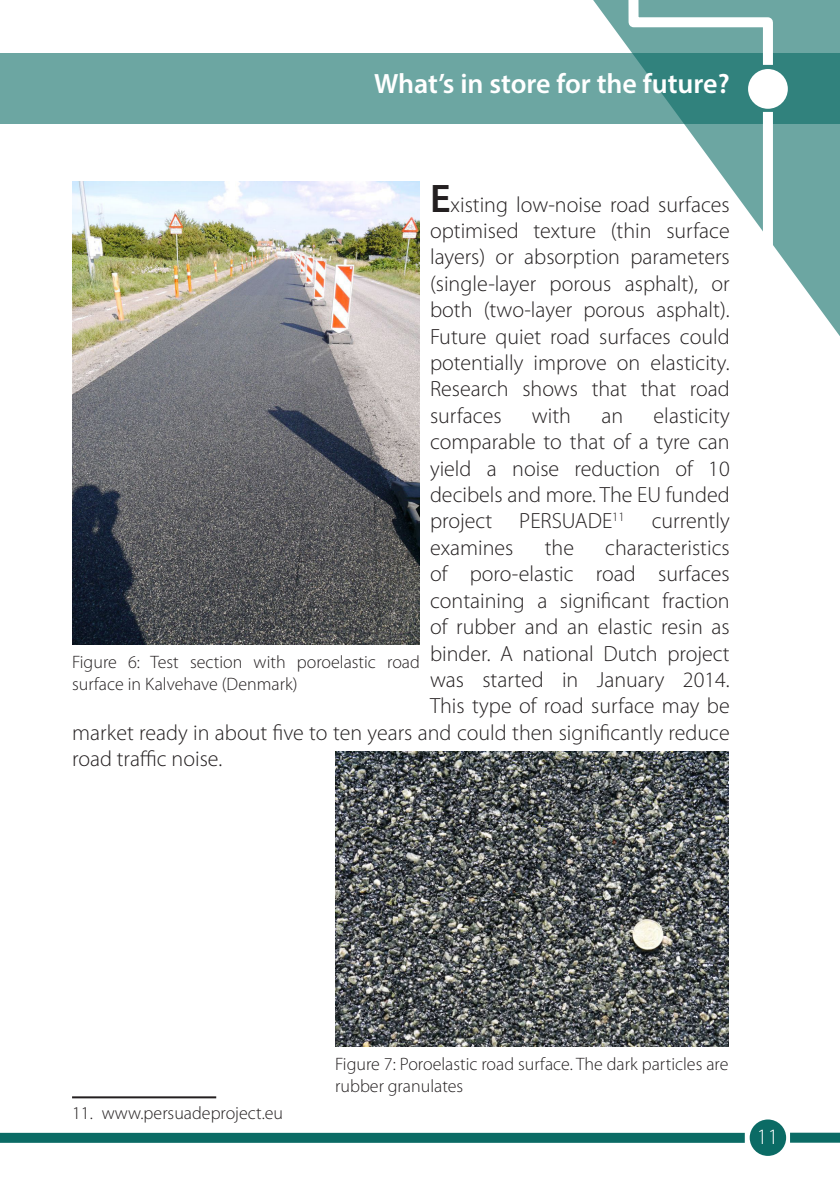
<style>
.page{position:relative;width:840px;height:1191px;background:#fff}
.page>*{position:absolute;margin:0;border:0;box-sizing:border-box;transform-origin:0 0}
.Paragraph_title{font:600 28px "Myriad Pro";color:#fff}
.Paragraph_basic{font:300 22px/26.4px "Myriad Pro";color:#231f20;text-align:justify}
.t1{font:300 22px "Myriad Pro";color:#fff}
.Footnotes{font:300 18px/21.6px "Myriad Pro";color:#231f20}
.s1{font-weight:600;font-size:40px}
</style>
<div class="page">
<div style="left:749px;top:1119px;width:36px;height:36px;background:#0b6b65;border-radius:50%"></div>
<div style="left:789px;top:1132px;width:50px;height:10px;background:#0b6b65"></div>
<div style="left:0;top:1132px;width:744px;height:10px;background:#0b6b65"></div>
<svg style="left:585px;top:0;width:254px;height:335px"></svg>
<svg style="left:0;top:54px;width:839px;height:70px;background:#63a09c"></svg>
<div style="left:762px;top:112px;width:10px;height:188px;background:#fff"></div>
<div style="left:747px;top:69px;width:40px;height:40px;background:#fff;border-radius:50%"></div>
<svg style="left:623px;top:0;width:154px;height:75px"></svg>
<hr style="left:72px;top:1096px;width:144px;height:2px;background:#231f20">
<img style="left:72px;top:181px;width:348px;height:464px">
<img style="left:335px;top:751px;width:393px;height:295px">
<p class="Paragraph_title" style="left:374px;top:66px;width:357px">What’s in store for the future?</p>
<p class="Paragraph_basic" style="left:430px;top:191px;width:301px"><span class="s1">E</span>xisting low-noise road surfaces optimised texture (thin surface layers) or absorption parameters (single-layer porous asphalt), or both (two-layer porous asphalt).<br>Future quiet road surfaces could potentially improve on elasticity.<br>Research shows that that road surfaces</p>
<p class="Paragraph_basic" style="left:430px;top:402px;width:301px;text-indent:223px">elasticity comparable to that of a tyre can yield a noise reduction of 10 decibels and more. The EU funded project PERSUADE<sup>11</sup> currently examines</p>
<p class="Paragraph_basic" style="left:531px;top:402px;width:41px">with</p>
<p class="Paragraph_basic" style="left:601px;top:402px;width:23px">an</p>
<p class="Paragraph_basic" style="left:544px;top:534px;width:31px">the</p>
<p class="Paragraph_basic" style="left:605px;top:534px;width:126px">characteristics</p>
<p class="Paragraph_basic" style="left:430px;top:560px;width:301px">of poro-elastic road surfaces</p>
<p class="Paragraph_basic" style="left:430px;top:587px;width:301px">containing a significant fraction</p>
<p class="Paragraph_basic" style="left:430px;top:613px;width:301px">of rubber and an elastic resin as</p>
<p class="Paragraph_basic" style="left:430px;top:640px;width:301px">binder. A national Dutch project</p>
<p class="Paragraph_basic" style="left:430px;top:666px;width:301px">was started in January 2014.</p>
<p class="Paragraph_basic" style="left:430px;top:692px;width:301px">This type of road surface may be</p>
<p class="Paragraph_basic" style="left:72px;top:719px;width:658px">market ready in about five to ten years and could then significantly reduce</p>
<p class="Paragraph_basic" style="left:72px;top:745px;width:151px">road traffic noise.</p>
<p class="Footnotes" style="left:72px;top:651px;width:349px">Figure 6: Test section with poroelastic road surface in Kalvehave (Denmark)</p>
<p class="Footnotes" style="left:72px;top:1102px;width:212px">11. www.persuadeproject.eu</p>
<p class="Footnotes" style="left:335px;top:1053px;width:394px">Figure 7: Poroelastic road surface. The dark particles are rubber granulates</p>
<p class="t1" style="left:756px;top:1123px;width:23px">11</p>
</div>
